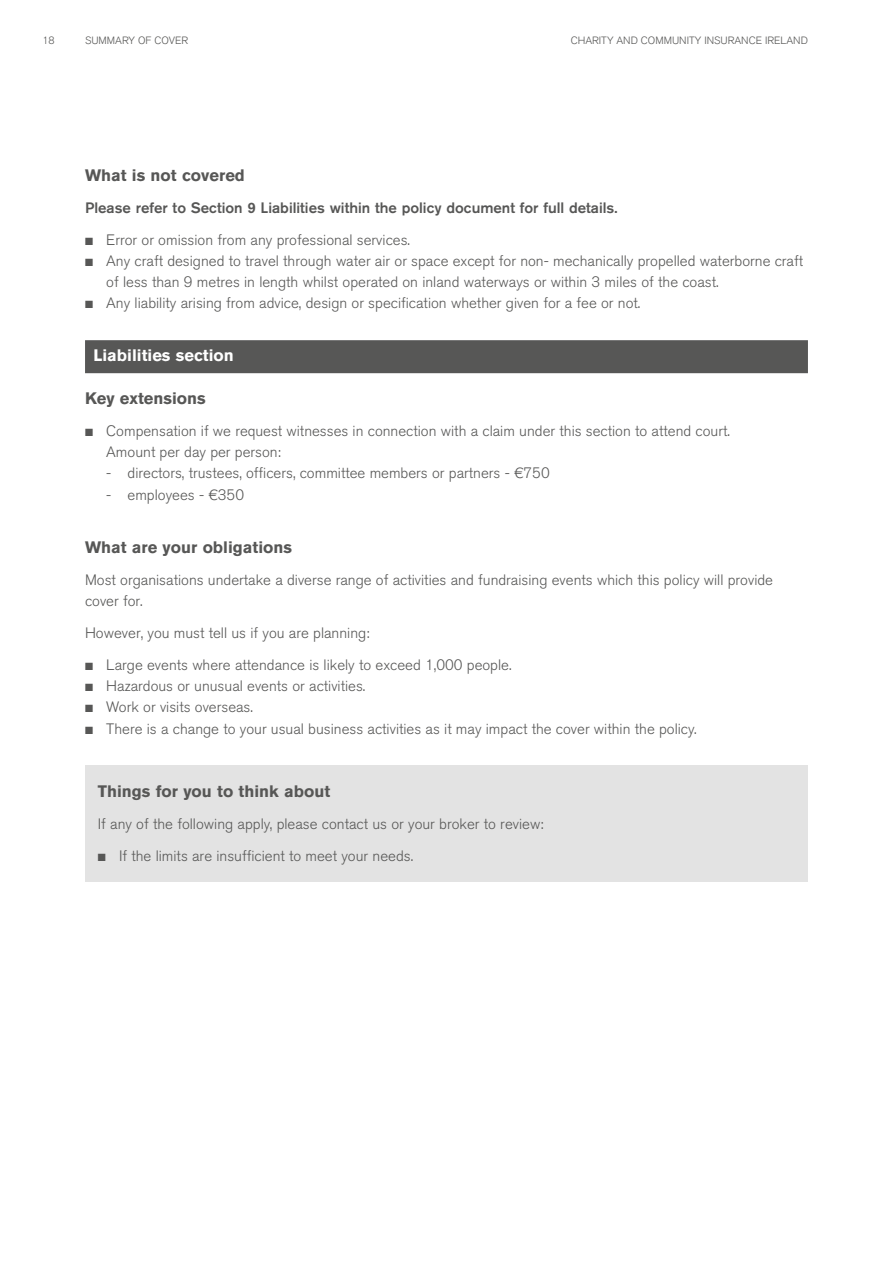
<style>
.page{position:relative;width:893px;height:1263px;background:#fff}
.page>*{position:absolute;margin:0;border:0;box-sizing:border-box;transform-origin:0 0}
.t1{font:700 16.5px "Akzidenz Grotesk BQ";color:#575756}
.t2{font:700 16.5px "Akzidenz Grotesk BQ";color:#fff}
.t3{font:300 15px/21.3px "Akzidenz Grotesk BQ";color:#575756}
.t4{font:500 15px "Akzidenz Grotesk BQ";color:#575756}
.t5{font:300 10.5px "Akzidenz Grotesk BQ";color:#575756}
</style>
<div class="page">
<div style="left:85px;top:765px;width:723px;height:117px;background:#e3e3e3"></div>
<div style="left:85px;top:340px;width:723px;height:33px;background:#575756"></div>
<p class="t5" style="left:43px;top:34px;width:14px">18</p>
<p class="t5" style="left:85px;top:34px;width:105px">SUMMARY OF COVER</p>
<p class="t5" style="left:571px;top:34px;width:239px">CHARITY AND COMMUNITY INSURANCE IRELAND</p>
<p class="t1" style="left:85px;top:165px;width:161px">What is not covered</p>
<p class="t4" style="left:85px;top:198px;width:534px">Please refer to Section 9 Liabilities within the policy document for full details.</p>
<p class="t3" style="left:85px;top:229px;width:326px">■ Error or omission from any professional services.</p>
<p class="t3" style="left:106px;top:250px;width:698px;text-indent:-21px">■ Any craft designed to travel through water air or space except for non- mechanically propelled waterborne craft of less than 9 metres in length whilst operated on inland waterways or within 3 miles of the coast.</p>
<p class="t3" style="left:85px;top:293px;width:557px">■ Any liability arising from advice, design or specification whether given for a fee or not.</p>
<p class="t2" style="left:94px;top:346px;width:142px">Liabilities section</p>
<p class="t1" style="left:85px;top:389px;width:122px">Key extensions</p>
<p class="t3" style="left:106px;top:420px;width:625px;text-indent:-21px">■ Compensation if we request witnesses in connection with a claim under this section to attend court.<br>Amount per day per person:</p>
<p class="t3" style="left:106px;top:463px;width:445px">- directors, trustees, officers, committee members or partners - €750</p>
<p class="t3" style="left:106px;top:484px;width:139px">- employees - €350</p>
<p class="t1" style="left:85px;top:537px;width:209px">What are your obligations</p>
<p class="t3" style="left:85px;top:569px;width:690px">Most organisations undertake a diverse range of activities and fundraising events which this policy will provide cover for.</p>
<p class="t3" style="left:85px;top:622px;width:286px">However, you must tell us if you are planning:</p>
<p class="t3" style="left:85px;top:654px;width:428px">■ Large events where attendance is likely to exceed 1,000 people.</p>
<p class="t3" style="left:85px;top:675px;width:282px">■ Hazardous or unusual events or activities.</p>
<p class="t3" style="left:85px;top:697px;width:169px">■ Work or visits overseas.</p>
<p class="t3" style="left:85px;top:718px;width:613px">■ There is a change to your usual business activities as it may impact the cover within the policy.</p>
<p class="t1" style="left:98px;top:782px;width:234px">Things for you to think about</p>
<p class="t3" style="left:98px;top:814px;width:447px">If any of the following apply, please contact us or your broker to review:</p>
<p class="t3" style="left:98px;top:845px;width:317px">■ If the limits are insufficient to meet your needs.</p>
</div>
